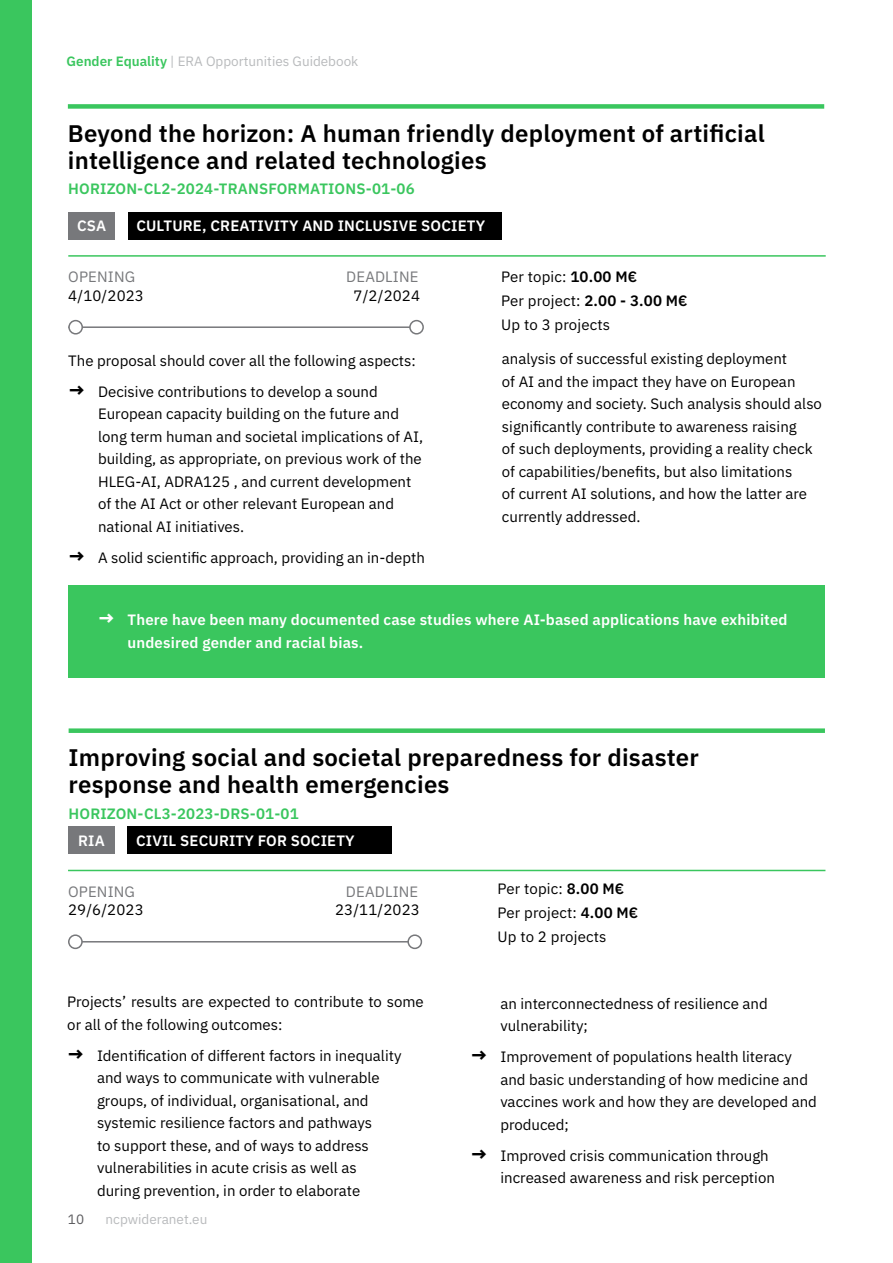
<style>
.page{position:relative;width:893px;height:1263px;background:#fff}
.page>*{position:absolute;margin:0;border:0;box-sizing:border-box;transform-origin:0 0}
.t1{font:600 24px/27px "IBM Plex Sans";letter-spacing:.01em;color:#000}
.t2{font:15px/22.5px "IBM Plex Sans";color:#000}
.t3{font:600 15px/22.5px "IBM Plex Sans";letter-spacing:.01em;color:#fff}
.t4{font:600 15px "IBM Plex Sans";letter-spacing:.01em;color:#3ac65e}
.t5{font:15px "IBM Plex Sans";letter-spacing:.01em;color:#77787b}
.t6{font:13.5px "IBM Plex Sans";color:#b8babc}
.t7{font:13.5px "IBM Plex Sans";color:#5d5d60}
.s1{font-weight:600;color:#3ac65e}
.s2{font-weight:600}
.s3{font-weight:700;font-size:19.5px}
</style>
<div class="page">
<div style="left:0;top:0;width:32px;height:1263px;background:#3ac65e"></div>
<div style="left:128px;top:827px;width:264px;height:27px;background:#000"></div>
<div style="left:68px;top:827px;width:47px;height:27px;background:#77787b"></div>
<div style="left:68px;top:585px;width:757px;height:93px;background:#3ac65e"></div>
<hr style="left:68px;top:941px;width:347px;height:1px;background:#77787b">
<div style="left:69px;top:935px;width:13px;height:13px;background:#fff;border-radius:50%"></div>
<div style="left:68px;top:934px;width:15px;height:15px;border:2px solid #77787b;border-radius:50%"></div>
<div style="left:408px;top:935px;width:13px;height:13px;background:#fff;border-radius:50%"></div>
<div style="left:407px;top:934px;width:15px;height:15px;border:2px solid #77787b;border-radius:50%"></div>
<hr style="left:68px;top:870px;width:757px;height:1px;background:#3ac65e">
<div style="left:69px;top:728px;width:756px;height:5px;background:#3ac65e"></div>
<div style="left:128px;top:212px;width:373px;height:28px;background:#000"></div>
<div style="left:68px;top:212px;width:47px;height:28px;background:#77787b"></div>
<hr style="left:68px;top:326px;width:347px;height:2px;background:#77787b">
<div style="left:69px;top:321px;width:13px;height:13px;background:#fff;border-radius:50%"></div>
<div style="left:68px;top:320px;width:15px;height:15px;border:2px solid #77787b;border-radius:50%"></div>
<div style="left:410px;top:321px;width:13px;height:13px;background:#fff;border-radius:50%"></div>
<div style="left:409px;top:320px;width:15px;height:15px;border:2px solid #77787b;border-radius:50%"></div>
<hr style="left:68px;top:255px;width:758px;height:2px;background:#3ac65e">
<div style="left:68px;top:104px;width:756px;height:5px;background:#3ac65e"></div>
<p class="t6" style="left:67px;top:51px;width:293px"><span class="s1">Gender Equality</span> | ERA Opportunities Guidebook</p>
<h1 class="t1" style="left:68px;top:117px;width:698px">Beyond the horizon: A human friendly deployment of artificial intelligence and related technologies</h1>
<p class="t4" style="left:68px;top:177px;width:348px">HORIZON-CL2-2024-TRANSFORMATIONS-01-06</p>
<p class="t3" style="left:77px;top:213px;width:31px">CSA</p>
<p class="t3" style="left:136px;top:213px;width:350px">CULTURE, CREATIVITY AND INCLUSIVE SOCIETY</p>
<p class="t5" style="left:68px;top:265px;width:68px">OPENING</p>
<p class="t2" style="left:68px;top:283px;width:77px">4/10/2023</p>
<p class="t2" style="left:354px;top:283px;width:68px">7/2/2024</p>
<p class="t5" style="left:346px;top:265px;width:74px">DEADLINE</p>
<p class="t2" style="left:501px;top:263px;width:188px;line-height:24px">Per topic: <span class="s2">10.00 M€<br></span>Per project: <span class="s2">2.00 - 3.00 M€<br></span>Up to 3 projects</p>
<p class="t2" style="left:502px;top:347px;width:322px">analysis of successful existing deployment<br>of AI and the impact they have on European economy and society. Such analysis should also significantly contribute to awareness raising<br>of such deployments, providing a reality check of capabilities/benefits, but also limitations<br>of current AI solutions, and how the latter are currently addressed.</p>
<p class="t2" style="left:68px;top:348px;width:349px">The proposal should cover all the following aspects:</p>
<p class="t2" style="left:98px;top:379px;width:327px;text-indent:-30px"><span class="s3">→</span> Decisive contributions to develop a sound European capacity building on the future and long term human and societal implications of AI, building, as appropriate, on previous work of the HLEG-AI, ADRA125 , and current development of the AI Act or other relevant European and national AI initiatives.</p>
<p class="t2" style="left:68px;top:545px;width:358px"><span class="s3">→</span> A solid scientific approach, providing an in-depth</p>
<p class="t3" style="left:128px;top:608px;width:661px;text-indent:-30px"><span class="s3">→</span> There have been many documented case studies where AI-based applications have exhibited undesired gender and racial bias.</p>
<h1 class="t1" style="left:69px;top:742px;width:632px">Improving social and societal preparedness for disaster response and health emergencies</h1>
<p class="t4" style="left:69px;top:801px;width:232px">HORIZON-CL3-2023-DRS-01-01</p>
<p class="t3" style="left:78px;top:828px;width:28px">RIA</p>
<p class="t3" style="left:136px;top:828px;width:220px">CIVIL SECURITY FOR SOCIETY</p>
<p class="t5" style="left:346px;top:880px;width:74px">DEADLINE</p>
<p class="t2" style="left:497px;top:875px;width:142px;line-height:24px">Per topic: <span class="s2">8.00 M€<br></span>Per project: <span class="s2">4.00 M€<br></span>Up to 2 projects</p>
<p class="t5" style="left:68px;top:880px;width:68px">OPENING</p>
<p class="t2" style="left:68px;top:897px;width:77px">29/6/2023</p>
<p class="t2" style="left:335px;top:897px;width:86px">23/11/2023</p>
<p class="t2" style="left:67px;top:989px;width:358px">Projects’ results are expected to contribute to some or all of the following outcomes:</p>
<p class="t2" style="left:97px;top:1043px;width:306px;text-indent:-30px"><span class="s3">→</span> Identification of different factors in inequality and ways to communicate with vulnerable groups, of individual, organisational, and systemic resilience factors and pathways<br>to support these, and of ways to address vulnerabilities in acute crisis as well as during prevention, in order to elaborate</p>
<p class="t7" style="left:68px;top:1209px;width:18px">10</p>
<p class="t6" style="left:106px;top:1209px;width:103px">ncpwideranet.eu</p>
<p class="t2" style="left:500px;top:991px;width:269px">an interconnectedness of resilience and vulnerability;</p>
<p class="t2" style="left:500px;top:1044px;width:318px;text-indent:-30px"><span class="s3">→</span> Improvement of populations health literacy and basic understanding of how medicine and vaccines work and how they are developed and produced;</p>
<p class="t2" style="left:500px;top:1143px;width:276px;text-indent:-30px"><span class="s3">→</span> Improved crisis communication through increased awareness and risk perception</p>
</div>
